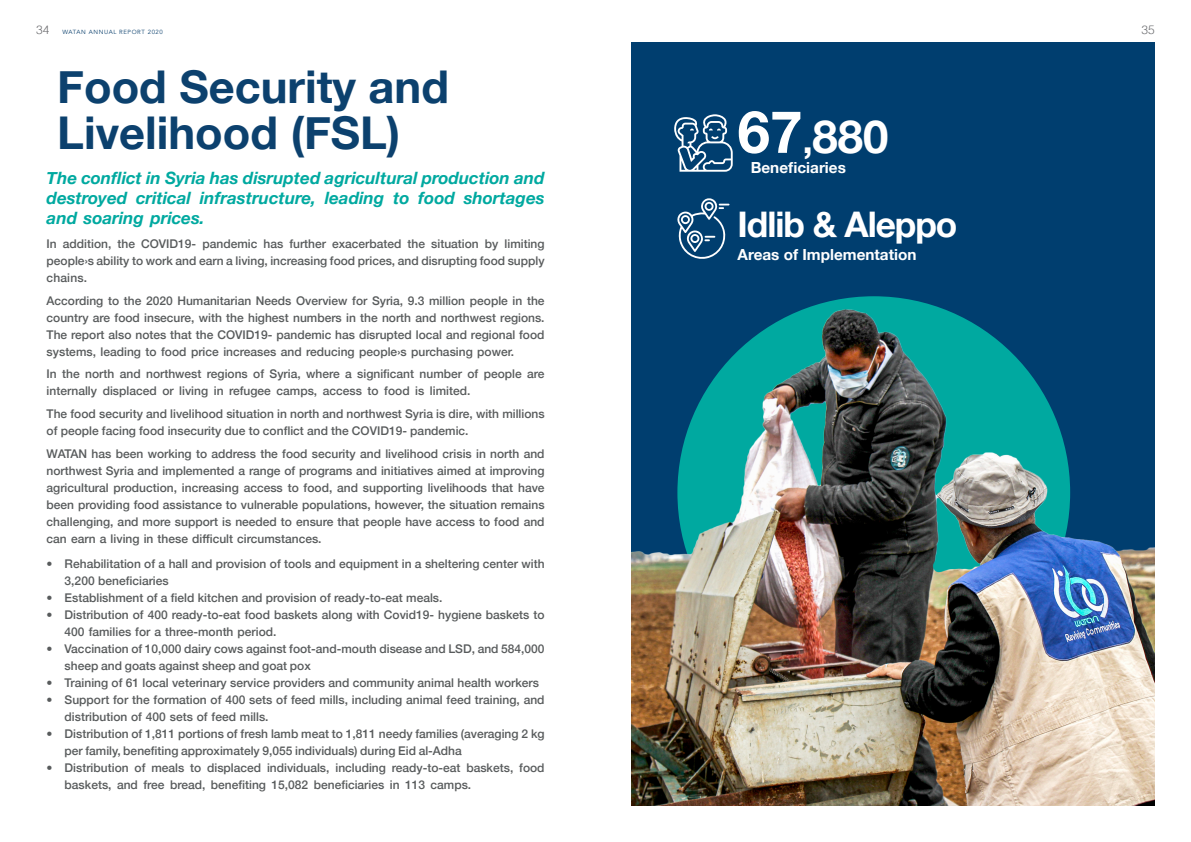
<style>
.page{position:relative;width:1191px;height:842px;background:#fff}
.page>*{position:absolute;margin:0;border:0;box-sizing:border-box;transform-origin:0 0}
.t1{font:700 45.5px "Helvetica Neue";color:#fff}
.t2{font:700 45.2px/46px "Helvetica Neue";color:#0c416e}
.t3{font:700 35.3px "Helvetica Neue";letter-spacing:-.03em;color:#fff}
.t4{font:italic 700 17px/20px "Helvetica Neue";color:#00a9a0;text-align:justify}
.t5{font:700 15.3px "Helvetica Neue";color:#fff}
.t6{font:500 12px/17px "Helvetica Neue";color:#585b5c}
.t7{font:300 12px "Helvetica";color:#6c6d70}
.t8{font:6px "Avenir";letter-spacing:.1em;color:#0c416e}
.s1{font-family:"Helvetica";font-weight:300;font-size:12px;color:#6c6d70}
.s2{font-size:58.6px}
.s3{font-size:35.8px}
</style>
<div class="page">
<div style="left:631px;top:43px;width:523px;height:763px;background:#003e6f"></div>
<img style="left:631px;top:309px;width:524px;height:497px">
<svg style="left:674px;top:114px;width:58px;height:58px"></svg>
<svg style="left:677px;top:198px;width:52px;height:61px"></svg>
<p class="t8" style="left:36px;top:28px;width:128px"><span class="s1">34</span> WATAN ANNUAL REPORT 2020</p>
<p class="t7" style="left:1141px;top:20px;width:15px">35</p>
<p class="t2" style="left:57px;top:65px;width:393px">Food Security and<br>Livelihood (FSL)</p>
<p class="t4" style="left:47px;top:169px;width:499px">The conflict in Syria has disrupted agricultural production and destroyed critical infrastructure, leading to food shortages and soaring prices.</p>
<p class="t6" style="left:47px;top:234px;width:499px;text-align:justify">In addition, the COVID19- pandemic has further exacerbated the situation by limiting people›s ability to work and earn a living, increasing food prices, and disrupting food supply chains.</p>
<p class="t6" style="left:47px;top:291px;width:499px;text-align:justify">According to the 2020 Humanitarian Needs Overview for Syria, 9.3 million people in the country are food insecure, with the highest numbers in the north and northwest regions.<br>The report also notes that the COVID19- pandemic has disrupted local and regional food systems, leading to food price increases and reducing people›s purchasing power.</p>
<p class="t6" style="left:47px;top:364px;width:499px">In the north and northwest regions of Syria, where a significant number of people are internally displaced or living in refugee camps, access to food is limited.</p>
<p class="t6" style="left:47px;top:404px;width:499px">The food security and livelihood situation in north and northwest Syria is dire, with millions of people facing food insecurity due to conflict and the COVID19- pandemic.</p>
<p class="t6" style="left:47px;top:444px;width:499px;text-align:justify">WATAN has been working to address the food security and livelihood crisis in north and northwest Syria and implemented a range of programs and initiatives aimed at improving agricultural production, increasing access to food, and supporting livelihoods that have been providing food assistance to vulnerable populations, however, the situation remains challenging, and more support is needed to ensure that people have access to food and can earn a living in these difficult circumstances.</p>
<p class="t1" style="left:737px;top:101px;width:153px"><span class="s2">67</span><span class="s3">,</span>880</p>
<p class="t5" style="left:750px;top:156px;width:97px">Beneficiaries</p>
<p class="t3" style="left:737px;top:197px;width:221px">Idlib &amp; Aleppo</p>
<p class="t5" style="left:737px;top:243px;width:180px">Areas of Implementation</p>
<p class="t6" style="left:65px;top:554px;width:481px;text-indent:-18px">• Rehabilitation of a hall and provision of tools and equipment in a sheltering center with<br>3,200 beneficiaries</p>
<p class="t6" style="left:47px;top:588px;width:397px">• Establishment of a field kitchen and provision of ready-to-eat meals.</p>
<p class="t6" style="left:65px;top:605px;width:481px;text-indent:-18px">• Distribution of 400 ready-to-eat food baskets along with Covid19- hygiene baskets to<br>400 families for a three-month period.</p>
<p class="t6" style="left:65px;top:639px;width:481px;text-indent:-18px">• Vaccination of 10,000 dairy cows against foot-and-mouth disease and LSD, and 584,000 sheep and goats against sheep and goat pox</p>
<p class="t6" style="left:47px;top:673px;width:494px">• Training of 61 local veterinary service providers and community animal health workers</p>
<p class="t6" style="left:65px;top:690px;width:481px;text-indent:-18px">• Support for the formation of 400 sets of feed mills, including animal feed training, and distribution of 400 sets of feed mills.</p>
<p class="t6" style="left:65px;top:724px;width:481px;text-indent:-18px">• Distribution of 1,811 portions of fresh lamb meat to 1,811 needy families (averaging 2 kg per family, benefiting approximately 9,055 individuals) during Eid al-Adha</p>
<p class="t6" style="left:65px;top:758px;width:481px;text-indent:-18px">• Distribution of meals to displaced individuals, including ready-to-eat baskets, food baskets, and free bread, benefiting 15,082 beneficiaries in 113 camps.</p>
</div>
